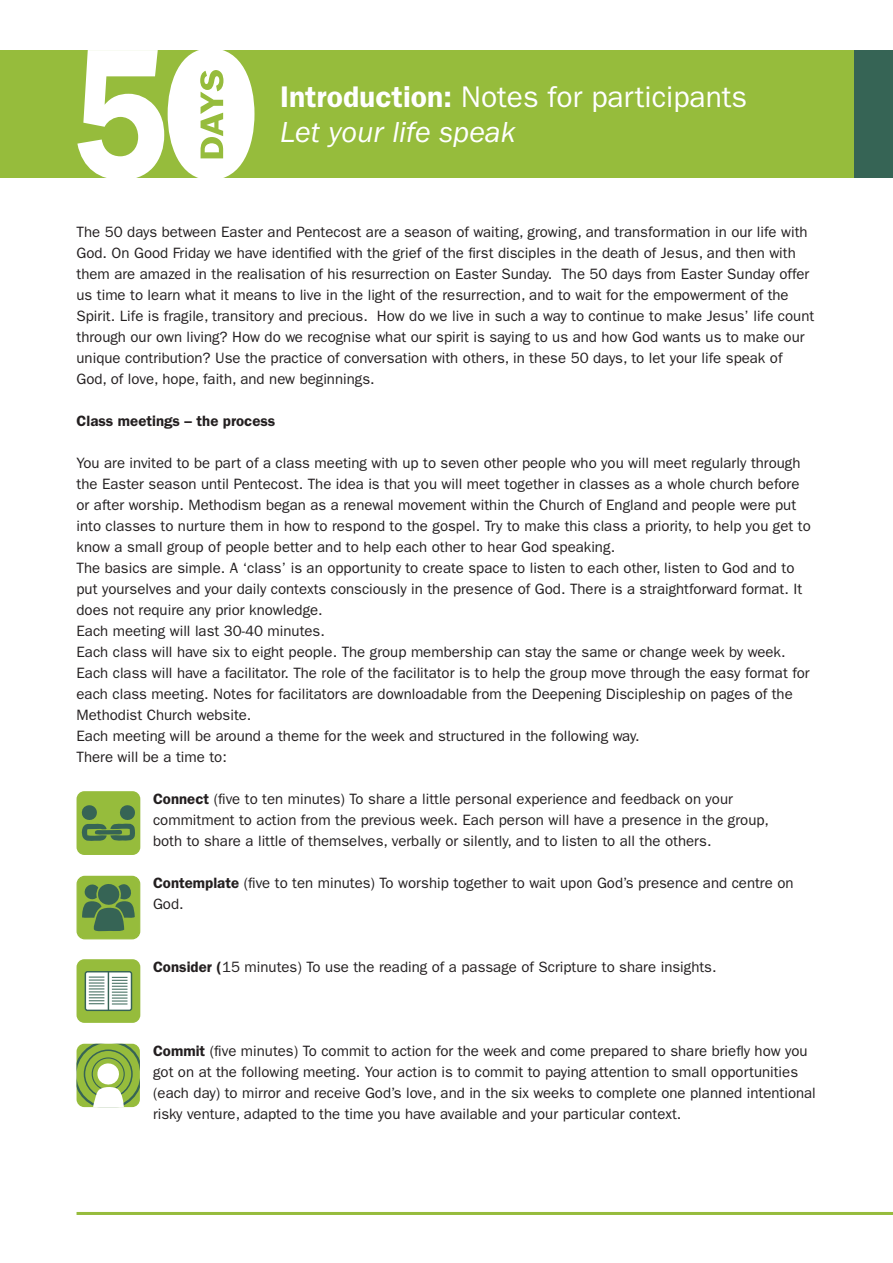
<style>
.page{position:relative;width:893px;height:1263px;background:#fff}
.page>*{position:absolute;margin:0;border:0;box-sizing:border-box;transform-origin:0 0}
.t1{font:30px "Franklin Gothic";color:#fff}
.t2{font:italic 30px "Franklin Gothic";color:#fff}
.t3{font:15px/21px "Franklin Gothic";color:#231f20}
.t4{font:600 15px "Franklin Gothic";color:#231f20}
.s1{font-weight:600}
</style>
<div class="page">
<div style="left:0;top:50px;width:893px;height:128px;background:#96bc3c"></div>
<div style="left:855px;top:50px;width:38px;height:128px;background:#366455"></div>
<hr style="left:77px;top:1212px;width:816px;height:3px;background:#96bc3c">
<div style="left:168px;top:48px;width:86px;height:132px;background:#fff;border-radius:50%"></div>
<svg style="left:200px;top:70px;width:23px;height:88px"></svg>
<svg style="left:77px;top:50px;width:87px;height:128px"></svg>
<svg style="left:77px;top:1044px;width:63px;height:63px"></svg>
<div style="left:77px;top:791px;width:63px;height:64px;background:#96bc3c;border-radius:8px"></div>
<svg style="left:81px;top:805px;width:54px;height:36px"></svg>
<div style="left:77px;top:876px;width:63px;height:63px;background:#96bc3c;border-radius:8px"></div>
<div style="left:77px;top:876px;width:63px;height:63px;border:1px solid #96bc3c;border-radius:8px"></div>
<svg style="left:82px;top:877px;width:55px;height:55px"></svg>
<div style="left:77px;top:959px;width:63px;height:64px;background:#96bc3c;border-radius:8px"></div>
<svg style="left:85px;top:972px;width:46px;height:38px"></svg>
<div style="left:85px;top:971px;width:47px;height:40px;border:1px solid #366455;border-radius:2px"></div>
<hr style="left:108px;top:972px;width:1px;height:38px;background:#366455">
<svg style="left:112px;top:977px;width:15px;height:27px"></svg>
<svg style="left:89px;top:977px;width:15px;height:27px"></svg>
<p class="t1" style="left:280px;top:80px;width:469px"><span class="s1">Introduction:</span> Notes for participants</p>
<p class="t2" style="left:280px;top:115px;width:237px">Let your life speak</p>
<p class="t3" style="left:77px;top:221px;width:739px">The 50 days between Easter and Pentecost are a season of waiting, growing, and transformation in our life with God. On Good Friday we have identified with the grief of the first disciples in the death of Jesus, and then with them are amazed in the realisation of his resurrection on Easter Sunday. The 50 days from Easter Sunday offer us time to learn what it means to live in the light of the resurrection, and to wait for the empowerment of the Spirit. Life is fragile, transitory and precious. How do we live in such a way to continue to make Jesus’ life count through our own living? How do we recognise what our spirit is saying to us and how God wants us to make our unique contribution? Use the practice of conversation with others, in these 50 days, to let your life speak of God, of love, hope, faith, and new beginnings.</p>
<p class="t4" style="left:77px;top:412px;width:200px">Class meetings – the process</p>
<p class="t3" style="left:77px;top:452px;width:736px">You are invited to be part of a class meeting with up to seven other people who you will meet regularly through the Easter season until Pentecost. The idea is that you will meet together in classes as a whole church before or after worship. Methodism began as a renewal movement within the Church of England and people were put into classes to nurture them in how to respond to the gospel. Try to make this class a priority, to help you get to know a small group of people better and to help each other to hear God speaking.</p>
<p class="t3" style="left:77px;top:557px;width:727px">The basics are simple. A ‘class’ is an opportunity to create space to listen to each other, listen to God and to put yourselves and your daily contexts consciously in the presence of God. There is a straightforward format. It does not require any prior knowledge.</p>
<p class="t3" style="left:77px;top:620px;width:250px">Each meeting will last 30-40 minutes.</p>
<p class="t3" style="left:77px;top:641px;width:710px">Each class will have six to eight people. The group membership can stay the same or change week by week.</p>
<p class="t3" style="left:77px;top:662px;width:735px">Each class will have a facilitator. The role of the facilitator is to help the group move through the easy format for each class meeting. Notes for facilitators are downloadable from the Deepening Discipleship on pages of the<br>Methodist Church website.</p>
<p class="t3" style="left:77px;top:725px;width:564px">Each meeting will be around a theme for the week and structured in the following way.</p>
<p class="t3" style="left:77px;top:746px;width:152px">There will be a time to:</p>
<p class="t3" style="left:153px;top:788px;width:617px"><span class="s1">Connect</span> (five to ten minutes) To share a little personal experience and feedback on your commitment to action from the previous week. Each person will have a presence in the group, both to share a little of themselves, verbally or silently, and to listen to all the others.</p>
<p class="t3" style="left:153px;top:872px;width:642px"><span class="s1">Contemplate</span> (five to ten minutes) To worship together to wait upon God’s presence and centre on<br>God.</p>
<p class="t3" style="left:153px;top:956px;width:565px"><span class="s1">Consider (</span>15 minutes) To use the reading of a passage of Scripture to share insights.</p>
<p class="t3" style="left:153px;top:1040px;width:664px"><span class="s1">Commit</span> (five minutes) To commit to action for the week and come prepared to share briefly how you got on at the following meeting. Your action is to commit to paying attention to small opportunities (each day) to mirror and receive God’s love, and in the six weeks to complete one planned intentional risky venture, adapted to the time you have available and your particular context.</p>
</div>
